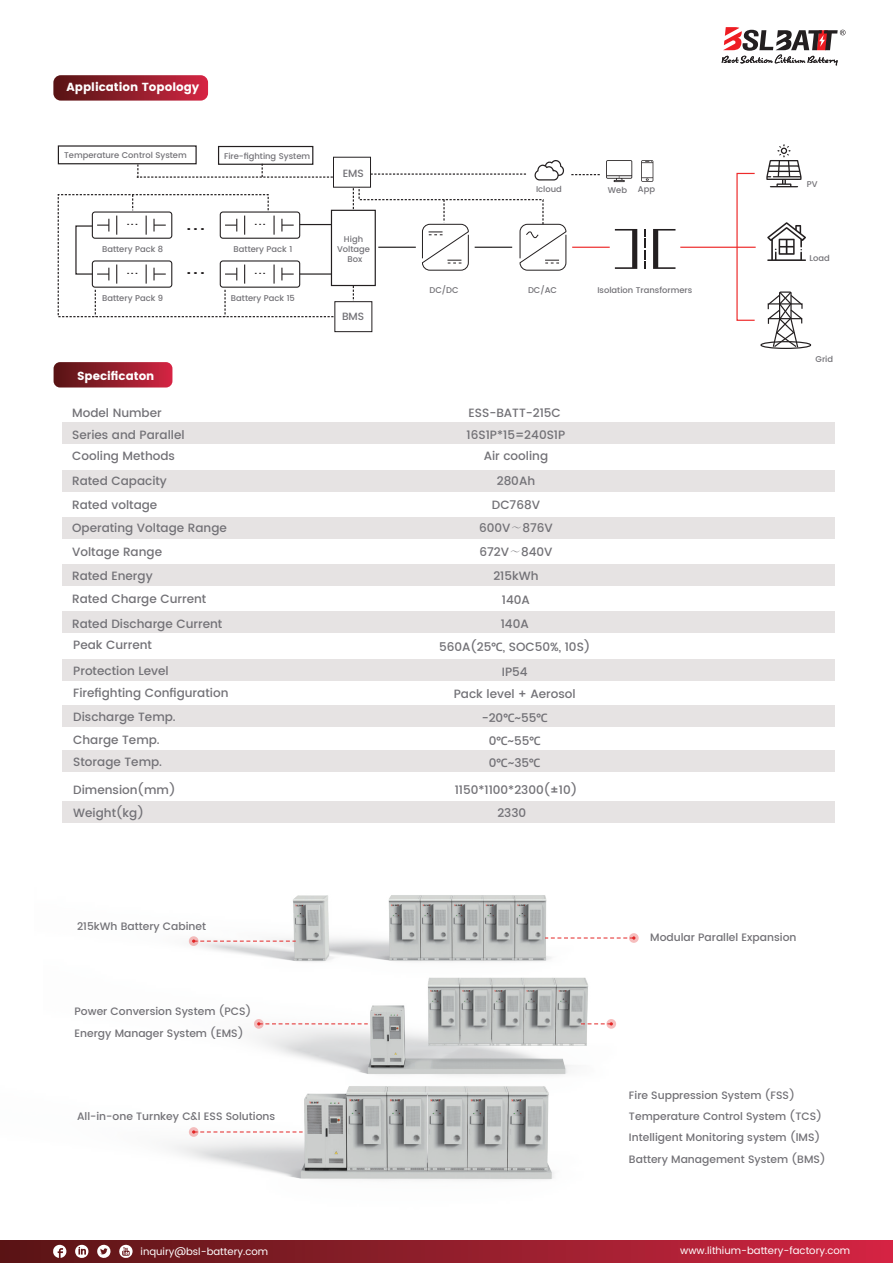
<style>
.page{position:relative;width:893px;height:1263px;background:#fff}
.page>*{position:absolute;margin:0;border:0;box-sizing:border-box;transform-origin:0 0}
.t1{font:20.4px/44.4px "Arial";color:#231f20;scale:1.2 1}
.t2{font:12.45px "Arial";color:#231f20;scale:1.2 1}
.t3{font:500 12px/24px "Poppins";color:#727176;text-align:center}
.t4{font:11.7px "Poppins";color:#fff}
.t5{font:500 10.8px/21.5px "Poppins";color:#727176}
.t6{font:500 10.5px "Poppins";color:#727176}
.t7{font:10.05px "Poppins";color:#fff}
.t8{font:500 8.4px/10.1px "Poppins";color:#727176;text-align:center}
.s1{font-family:"Adobe Song Std";font-weight:300}
.s2{font-family:"Alibaba Pu Hui Ti 2 65 Medium";font-weight:400}
</style>
<div class="page">
<img style="left:170px;top:1121px;width:384px;height:59px">
<img style="left:62px;top:822px;width:773px;height:95px">
<img style="left:188px;top:917px;width:444px;height:204px">
<svg style="left:629px;top:933px;width:10px;height:10px"></svg>
<svg style="left:545px;top:936px;width:90px;height:4px"></svg>
<svg style="left:189px;top:936px;width:10px;height:10px"></svg>
<svg style="left:192px;top:939px;width:104px;height:4px"></svg>
<svg style="left:189px;top:1127px;width:10px;height:10px"></svg>
<svg style="left:192px;top:1130px;width:111px;height:3px"></svg>
<svg style="left:254px;top:1019px;width:10px;height:10px"></svg>
<svg style="left:257px;top:1022px;width:111px;height:3px"></svg>
<svg style="left:606px;top:1019px;width:10px;height:10px"></svg>
<svg style="left:579px;top:1022px;width:34px;height:3px"></svg>
<svg style="left:722px;top:27px;width:123px;height:38px"></svg>
<svg style="left:0;top:1240px;width:893px;height:23px;background:#962230"></svg>
<svg style="left:53px;top:75px;width:155px;height:26px;background:#962533"></svg>
<div style="left:760px;top:341px;width:51px;height:8px;border:1px solid #231f20;border-radius:50%"></div>
<div style="left:331px;top:210px;width:45px;height:76px;border:1px solid #231f20"></div>
<div style="left:334px;top:301px;width:38px;height:31px;border:1px solid #231f20"></div>
<div style="left:62px;top:423px;width:773px;height:21px;background:#e6e3e3"></div>
<div style="left:62px;top:470px;width:773px;height:22px;background:#e6e3e3"></div>
<div style="left:62px;top:517px;width:773px;height:22px;background:#e6e3e3"></div>
<div style="left:62px;top:564px;width:773px;height:22px;background:#e6e3e3"></div>
<div style="left:62px;top:611px;width:773px;height:22px;background:#e6e3e3"></div>
<div style="left:62px;top:659px;width:773px;height:22px;background:#e6e3e3"></div>
<div style="left:62px;top:705px;width:773px;height:22px;background:#e6e3e3"></div>
<div style="left:62px;top:750px;width:773px;height:22px;background:#e6e3e3"></div>
<div style="left:62px;top:801px;width:773px;height:21px;background:#e6e3e3"></div>
<svg style="left:54px;top:362px;width:118px;height:25px;background:#93202d"></svg>
<svg style="left:57px;top:194px;width:279px;height:124px"></svg>
<svg style="left:353px;top:286px;width:1px;height:15px"></svg>
<hr style="left:378px;top:247px;width:38px;height:1px;background:#231f20">
<hr style="left:475px;top:247px;width:37px;height:1px;background:#231f20">
<hr style="left:572px;top:247px;width:38px;height:1px;background:#ee2b2b">
<hr style="left:680px;top:247px;width:76px;height:1px;background:#ee2b2b">
<svg style="left:766px;top:144px;width:36px;height:43px"></svg>
<svg style="left:767px;top:222px;width:39px;height:39px"></svg>
<svg style="left:767px;top:291px;width:36px;height:58px"></svg>
<div style="left:333px;top:157px;width:38px;height:31px;border:1px solid #231f20"></div>
<div style="left:218px;top:146px;width:95px;height:19px;border:1px solid #231f20"></div>
<div style="left:58px;top:145px;width:139px;height:19px;border:1px solid #231f20"></div>
<svg style="left:137px;top:164px;width:196px;height:14px"></svg>
<svg style="left:615px;top:229px;width:22px;height:40px"></svg>
<svg style="left:653px;top:229px;width:22px;height:40px"></svg>
<svg style="left:644px;top:229px;width:2px;height:40px"></svg>
<div style="left:422px;top:224px;width:47px;height:47px;border:1px solid #231f20;border-radius:7px"></div>
<svg style="left:447px;top:260px;width:14px;height:4px"></svg>
<div style="left:520px;top:224px;width:46px;height:47px;border:1px solid #231f20;border-radius:7px"></div>
<svg style="left:545px;top:260px;width:14px;height:4px"></svg>
<svg style="left:571px;top:174px;width:29px;height:1px"></svg>
<svg style="left:606px;top:160px;width:26px;height:22px"></svg>
<svg style="left:641px;top:160px;width:12px;height:22px"></svg>
<svg style="left:353px;top:160px;width:211px;height:80px"></svg>
<p class="t4" style="left:67px;top:81px;width:134px">Application Topology</p>
<p class="t8" style="left:64px;top:151px;width:124px">Temperature Control System</p>
<p class="t8" style="left:224px;top:151px;width:88px">Fire-fighting System</p>
<p class="t2" style="left:126px;top:212px;width:12px">...</p>
<p class="t2" style="left:254px;top:212px;width:12px">...</p>
<h1 class="t1" style="left:185px;top:200px;width:19px">... ...</h1>
<p class="t8" style="left:102px;top:244px;width:63px">Battery Pack 8</p>
<p class="t8" style="left:234px;top:244px;width:60px">Battery Pack 1</p>
<p class="t2" style="left:126px;top:261px;width:12px">...</p>
<p class="t2" style="left:254px;top:261px;width:12px">...</p>
<p class="t8" style="left:102px;top:293px;width:63px">Battery Pack 9</p>
<p class="t8" style="left:231px;top:293px;width:66px">Battery Pack 15</p>
<p class="t4" style="left:77px;top:369px;width:79px">Specificaton</p>
<p class="t3" style="left:72px;top:401px;width:91px">Model Number</p>
<p class="t6" style="left:343px;top:166px;width:23px">EMS</p>
<p class="t8" style="left:337px;top:234px;width:34px">High<br>Voltage<br>Box</p>
<p class="t6" style="left:342px;top:309px;width:24px">BMS</p>
<p class="t8" style="left:536px;top:185px;width:27px">Icloud</p>
<p class="t8" style="left:608px;top:185px;width:21px">Web</p>
<p class="t8" style="left:638px;top:185px;width:19px">App</p>
<p class="t8" style="left:429px;top:285px;width:31px">DC/DC</p>
<p class="t8" style="left:528px;top:285px;width:30px">DC/AC</p>
<p class="t8" style="left:597px;top:286px;width:96px">Isolation Transformers</p>
<p class="t3" style="left:469px;top:402px;width:94px">ESS-BATT-215C</p>
<p class="t3" style="left:72px;top:423px;width:114px">Series and Parallel</p>
<p class="t3" style="left:467px;top:423px;width:100px">16S1P*15=240S1P</p>
<p class="t3" style="left:497px;top:469px;width:40px">280Ah</p>
<p class="t3" style="left:72px;top:444px;width:104px">Cooling Methods</p>
<p class="t3" style="left:484px;top:444px;width:66px">Air cooling</p>
<p class="t3" style="left:492px;top:493px;width:50px">DC768V</p>
<p class="t3" style="left:479px;top:540px;width:75px">672V<span class="s1">～</span>840V<br>215kWh<br>140A</p>
<p class="t3" style="left:439px;top:613px;width:153px;line-height:22.4px">140A<br>560A(25<span class="s2">℃</span>, SOC50%, 10S)</p>
<p class="t3" style="left:502px;top:660px;width:27px">IP54</p>
<p class="t3" style="left:482px;top:706px;width:68px">-20<span class="s2">℃</span>~55<span class="s2">℃</span></p>
<p class="t3" style="left:72px;top:469px;width:96px">Rated Capacity</p>
<p class="t3" style="left:72px;top:493px;width:87px">Rated voltage</p>
<p class="t3" style="left:72px;top:516px;width:156px">Operating Voltage Range</p>
<p class="t3" style="left:479px;top:516px;width:75px">600V<span class="s1">～</span>876V</p>
<p class="t3" style="left:72px;top:540px;width:91px">Voltage Range</p>
<p class="t3" style="left:72px;top:564px;width:82px">Rated Energy</p>
<p class="t3" style="left:72px;top:587px;width:136px">Rated Charge Current</p>
<p class="t3" style="left:72px;top:612px;width:152px">Rated Discharge Current</p>
<p class="t3" style="left:73px;top:633px;width:80px">Peak Current</p>
<p class="t3" style="left:73px;top:659px;width:97px">Protection Level</p>
<p class="t3" style="left:73px;top:681px;width:157px">Firefighting Configuration</p>
<p class="t3" style="left:454px;top:682px;width:123px">Pack level + Aerosol</p>
<p class="t3" style="left:489px;top:729px;width:54px">0<span class="s2">℃</span>~55<span class="s2">℃</span></p>
<p class="t3" style="left:73px;top:750px;width:90px">Storage Temp.</p>
<p class="t3" style="left:489px;top:751px;width:53px">0<span class="s2">℃</span>~35<span class="s2">℃</span></p>
<p class="t3" style="left:455px;top:778px;width:124px">1150*1100*2300(±10)</p>
<p class="t3" style="left:73px;top:800px;width:72px">Weight(kg)</p>
<p class="t3" style="left:497px;top:800px;width:30px">2330</p>
<p class="t3" style="left:73px;top:705px;width:104px">Discharge Temp.</p>
<p class="t3" style="left:73px;top:728px;width:88px">Charge Temp.</p>
<p class="t3" style="left:73px;top:778px;width:104px">Dimension(mm)</p>
<p class="t8" style="left:807px;top:180px;width:12px">PV</p>
<p class="t8" style="left:809px;top:253px;width:22px">Load</p>
<p class="t8" style="left:816px;top:354px;width:19px">Grid</p>
<p class="t5" style="left:77px;top:916px;width:131px">215kWh Battery Cabinet</p>
<p class="t5" style="left:75px;top:1001px;width:178px">Power Conversion System (PCS)<br>Energy Manager System (EMS)</p>
<p class="t5" style="left:650px;top:927px;width:148px">Modular Parallel Expansion</p>
<p class="t5" style="left:77px;top:1105px;width:200px">All-in-one Turnkey C&amp;l ESS Solutions</p>
<p class="t5" style="left:629px;top:1084px;width:198px">Fire Suppression System (FSS)<br>Temperature Control System (TCS)<br>Intelligent Monitoring system (lMS)<br>Battery Management System (BMS)</p>
<p class="t7" style="left:141px;top:1244px;width:129px">inquiry@bsl-battery.com</p>
<p class="t7" style="left:680px;top:1243px;width:172px">www.lithium-battery-factory.com</p>
</div>
